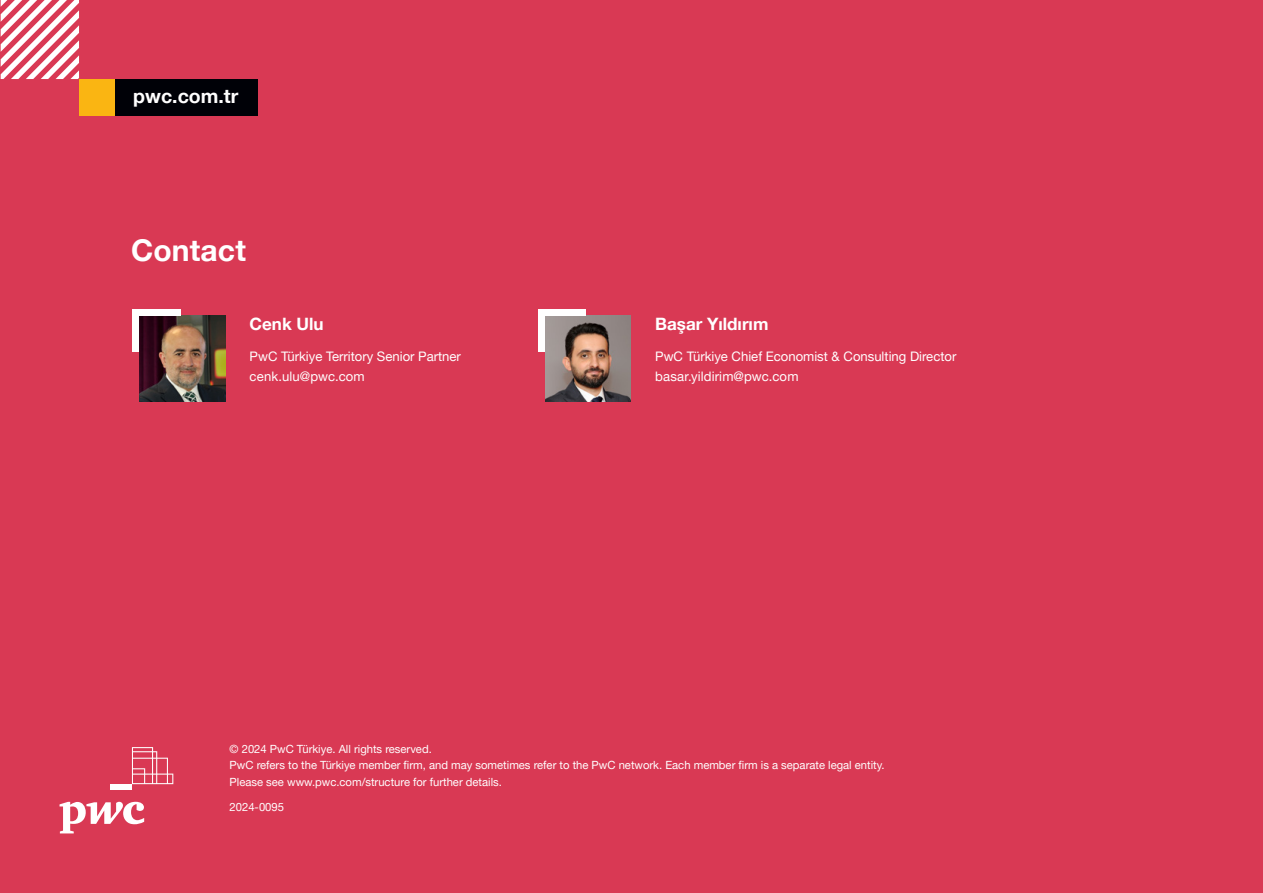
<style>
.page{position:relative;width:1263px;height:893px;background:#d93954}
.page>*{position:absolute;margin:0;border:0;box-sizing:border-box;transform-origin:0 0}
.t1{font:700 30px "Helvetica Neue LT Pro";color:#fff}
.t2{font:700 19.5px "Helvetica Neue LT Pro";color:#fff}
.t3{font:700 17.1px "Helvetica Neue LT Pro";color:#fff}
.t4{font:13.05px/19.6px "Helvetica Neue LT Pro";color:#fff}
.t5{font:11.25px/16.5px "Helvetica Neue LT Pro";color:#fff}
</style>
<div class="page">
<div style="left:115px;top:79px;width:143px;height:37px;background:#000107"></div>
<div style="left:79px;top:79px;width:36px;height:37px;background:#fab512"></div>
<div style="left:111px;top:784px;width:21px;height:5px;background:#fff"></div>
<svg style="left:60px;top:802px;width:84px;height:31px"></svg>
<svg style="left:132px;top:747px;width:41px;height:37px"></svg>
<img style="left:139px;top:316px;width:86px;height:86px">
<img style="left:545px;top:316px;width:86px;height:86px">
<div style="left:138px;top:309px;width:43px;height:7px;background:#fff"></div>
<div style="left:543px;top:309px;width:43px;height:7px;background:#fff"></div>
<div style="left:132px;top:309px;width:7px;height:43px;background:#fff"></div>
<div style="left:538px;top:309px;width:7px;height:43px;background:#fff"></div>
<svg style="left:1px;top:0;width:78px;height:79px"></svg>
<h2 class="t2" style="left:133px;top:84px;width:107px">pwc.com.tr</h2>
<h1 class="t1" style="left:131px;top:232px;width:116px">Contact</h1>
<h3 class="t3" style="left:250px;top:313px;width:76px">Cenk Ulu</h3>
<p class="t4" style="left:250px;top:346px;width:213px">PwC Türkiye Territory Senior Partner cenk.ulu@pwc.com</p>
<h3 class="t3" style="left:655px;top:313px;width:115px">Başar Yıldırım</h3>
<p class="t4" style="left:655px;top:346px;width:303px">PwC Türkiye Chief Economist &amp; Consulting Director basar.yildirim@pwc.com</p>
<p class="t5" style="left:230px;top:740px;width:656px">© 2024 PwC Türkiye. All rights reserved.<br>PwC refers to the Türkiye member firm, and may sometimes refer to the PwC network. Each member firm is a separate legal entity.<br>Please see www.pwc.com/structure for further details.</p>
<p class="t5" style="left:230px;top:798px;width:56px">2024-0095</p>
</div>
